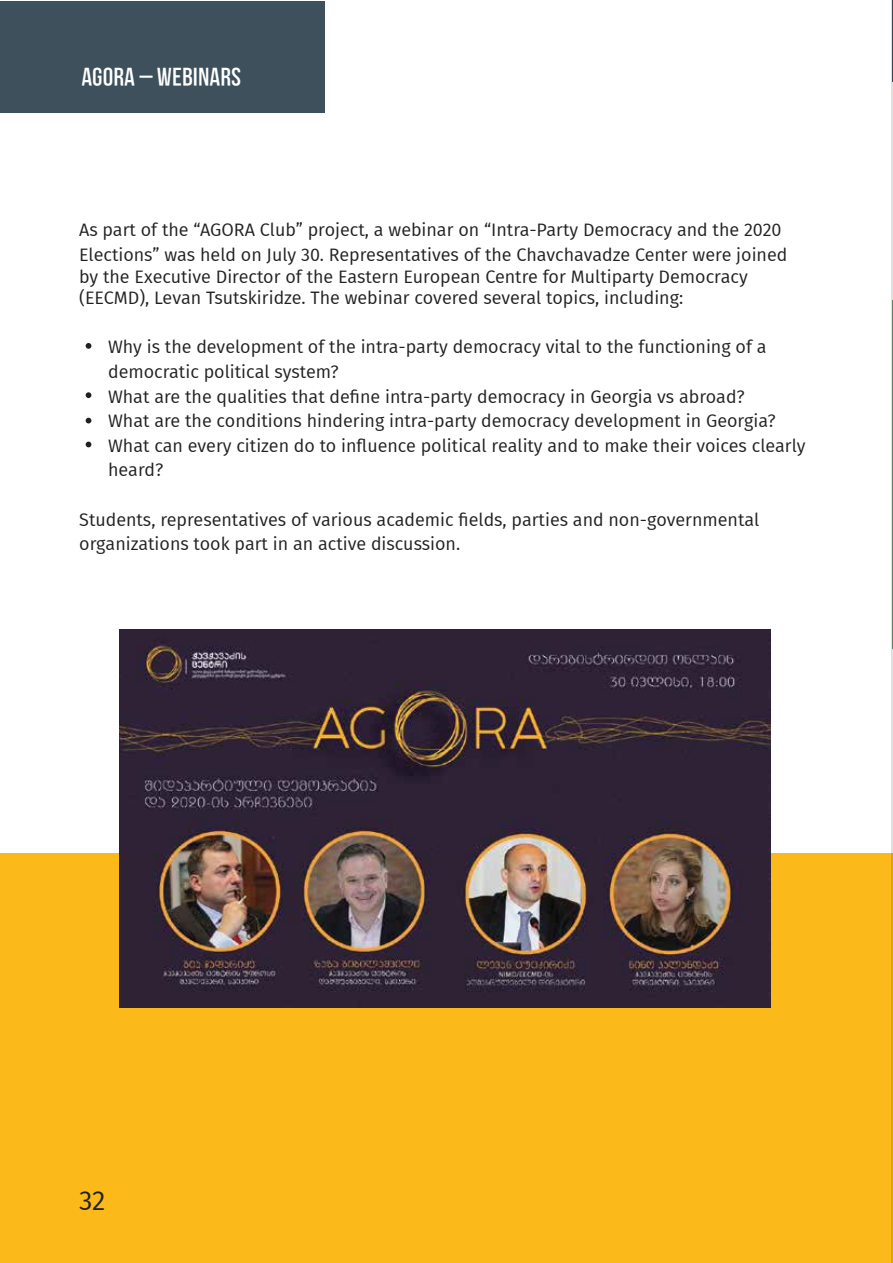
<style>
.page{position:relative;width:893px;height:1263px;background:#fff}
.page>*{position:absolute;margin:0;border:0;box-sizing:border-box;transform-origin:0 0}
.t1{font:27px "Fira GO";color:#221f20}
.t2{font:700 26.55px "GL Kirovi";color:#fff}
.t3{font:18px/24.6px "Fira GO";color:#221f20}
</style>
<div class="page">
<div style="left:0;top:853px;width:891px;height:410px;background:#fbba19"></div>
<div style="left:0;top:1px;width:324px;height:112px;background:#3d505c"></div>
<img style="left:119px;top:629px;width:651px;height:379px">
<svg style="left:891px;top:0;width:2px;height:1263px;background:#c8ba88"></svg>
<svg style="left:86px;top:343px;width:5px;height:6px"></svg>
<svg style="left:86px;top:392px;width:5px;height:6px"></svg>
<svg style="left:86px;top:418px;width:5px;height:5px"></svg>
<svg style="left:86px;top:442px;width:5px;height:5px"></svg>
<h2 class="t2" style="left:81px;top:63px;width:162px">AGORA – WEBINARS</h2>
<p class="t3" style="left:79px;top:218px;width:710px">As part of the “AGORA Club” project, a webinar on “Intra-Party Democracy and the 2020<br>Elections” was held on July 30. Representatives of the Chavchavadze Center were joined</p>
<p class="t3" style="left:79px;top:265px;width:670px;line-height:21.6px">by the Executive Director of the Eastern European Centre for Multiparty Democracy (EECMD), Levan Tsutskiridze. The webinar covered several topics, including:</p>
<p class="t3" style="left:108px;top:335px;width:699px">Why is the development of the intra-party democracy vital to the functioning of a democratic political system?<br>What are the qualities that define intra-party democracy in Georgia vs abroad?<br>What are the conditions hindering intra-party democracy development in Georgia?<br>What can every citizen do to influence political reality and to make their voices clearly heard?</p>
<p class="t3" style="left:79px;top:507px;width:682px">Students, representatives of various academic fields, parties and non-governmental organizations took part in an active discussion.</p>
<h1 class="t1" style="left:79px;top:1185px;width:28px">32</h1>
</div>
